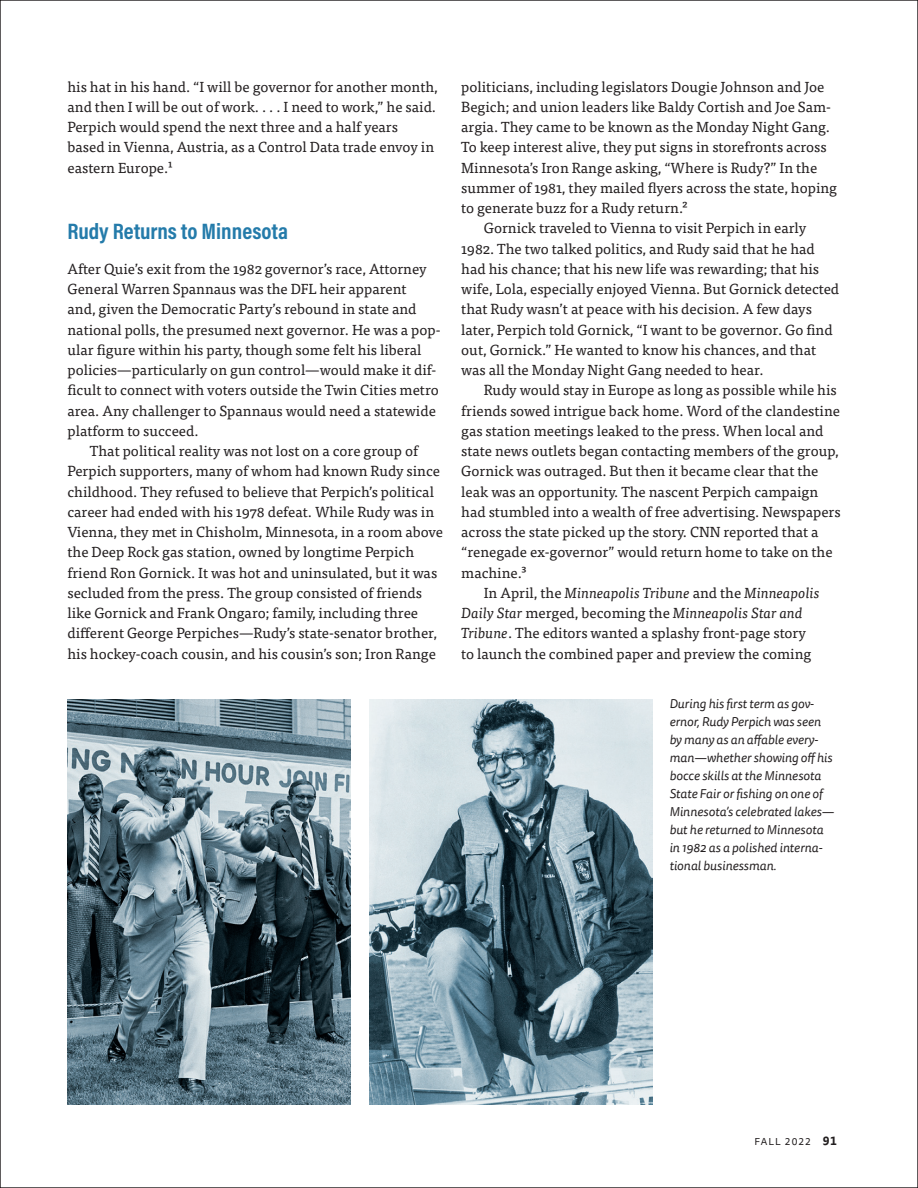
<style>
.page{position:relative;width:918px;height:1188px;background:#fff}
.page>*{position:absolute;margin:0;border:0;box-sizing:border-box;transform-origin:0 0}
.t1{font:700 22.5px "Acumin Pro Cond";color:#247baa}
.t2{font:14.55px/20.2px "Tisa Pro";color:#231f20}
.t3{font:italic 14.55px "Tisa Pro";color:#231f20}
.t4{font:italic 12.75px/18px "Tisa Sans Pro";color:#231f20}
.t5{font:10.05px "Tisa Sans Pro";letter-spacing:.1em;color:#231f20}
.s1{font-style:normal}
.s2{font-style:italic}
.s3{font-weight:700;font-size:12px}
</style>
<div class="page">
<img style="left:369px;top:699px;width:283px;height:405px">
<img style="left:68px;top:699px;width:283px;height:405px">
<p class="t2" style="left:68px;top:76px;width:372px">his hat in his hand. “I will be governor for another month, and then I will be out of work. . . . I need to work,” he said.<br>Perpich would spend the next three and a half years based in Vienna, Austria, as a Control Data trade envoy in eastern Europe.1</p>
<h1 class="t1" style="left:68px;top:217px;width:222px">Rudy Returns to Minnesota</h1>
<p class="t2" style="left:68px;top:258px;width:361px">After Quie’s exit from the 1982 governor’s race, Attorney</p>
<p class="t2" style="left:68px;top:278px;width:341px">General Warren Spannaus was the DFL heir apparent</p>
<p class="t2" style="left:68px;top:298px;width:351px">and, given the Democratic Party’s rebound in state and</p>
<p class="t2" style="left:68px;top:319px;width:375px">national polls, the presumed next governor. He was a pop-</p>
<p class="t2" style="left:68px;top:339px;width:356px">ular figure within his party, though some felt his liberal</p>
<p class="t2" style="left:68px;top:359px;width:371px">policies—particularly on gun control—would make it dif-</p>
<p class="t2" style="left:68px;top:379px;width:373px">ficult to connect with voters outside the Twin Cities metro</p>
<p class="t2" style="left:68px;top:400px;width:370px">area. Any challenger to Spannaus would need a statewide</p>
<p class="t2" style="left:68px;top:420px;width:133px">platform to succeed.</p>
<p class="t2" style="left:90px;top:440px;width:330px">That political reality was not lost on a core group of</p>
<p class="t2" style="left:68px;top:460px;width:374px">Perpich supporters, many of whom had known Rudy since</p>
<p class="t2" style="left:68px;top:481px;width:368px">childhood. They refused to believe that Perpich’s political</p>
<p class="t2" style="left:68px;top:501px;width:368px">career had ended with his 1978 defeat. While Rudy was in</p>
<p class="t2" style="left:68px;top:521px;width:377px">Vienna, they met in Chisholm, Minnesota, in a room above</p>
<p class="t2" style="left:68px;top:541px;width:348px">the Deep Rock gas station, owned by longtime Perpich</p>
<p class="t2" style="left:68px;top:562px;width:371px">friend Ron Gornick. It was hot and uninsulated, but it was</p>
<p class="t2" style="left:68px;top:582px;width:356px">secluded from the press. The group consisted of friends</p>
<p class="t2" style="left:68px;top:602px;width:352px">like Gornick and Frank Ongaro; family, including three</p>
<p class="t2" style="left:68px;top:622px;width:371px">different George Perpiches—Rudy’s state-senator brother,</p>
<p class="t2" style="left:68px;top:643px;width:370px">his hockey-coach cousin, and his cousin’s son; Iron Range</p>
<p class="t2" style="left:461px;top:76px;width:365px">politicians, including legislators Dougie Johnson and Joe</p>
<p class="t2" style="left:461px;top:96px;width:371px">Begich; and union leaders like Baldy Cortish and Joe Sam-</p>
<p class="t2" style="left:461px;top:116px;width:370px">argia. They came to be known as the Monday Night Gang.</p>
<p class="t2" style="left:461px;top:136px;width:367px">To keep interest alive, they put signs in storefronts across</p>
<p class="t2" style="left:461px;top:157px;width:358px">Minnesota’s Iron Range asking, “Where is Rudy?” In the</p>
<p class="t2" style="left:461px;top:177px;width:377px">summer of 1981, they mailed flyers across the state, hoping</p>
<p class="t2" style="left:461px;top:197px;width:228px">to generate buzz for a Rudy return.2</p>
<p class="t2" style="left:484px;top:217px;width:324px">Gornick traveled to Vienna to visit Perpich in early</p>
<p class="t2" style="left:461px;top:238px;width:355px">1982. The two talked politics, and Rudy said that he had</p>
<p class="t2" style="left:461px;top:258px;width:359px">had his chance; that his new life was rewarding; that his</p>
<p class="t2" style="left:461px;top:278px;width:379px">wife, Lola, especially enjoyed Vienna. But Gornick detected</p>
<p class="t2" style="left:461px;top:298px;width:352px">that Rudy wasn’t at peace with his decision. A few days</p>
<p class="t2" style="left:461px;top:319px;width:373px">later, Perpich told Gornick, “I want to be governor. Go find</p>
<p class="t2" style="left:461px;top:339px;width:356px">out, Gornick.” He wanted to know his chances, and that</p>
<p class="t2" style="left:461px;top:359px;width:304px">was all the Monday Night Gang needed to hear.</p>
<p class="t2" style="left:484px;top:379px;width:355px">Rudy would stay in Europe as long as possible while his</p>
<p class="t2" style="left:461px;top:400px;width:380px">friends sowed intrigue back home. Word of the clandestine</p>
<p class="t2" style="left:461px;top:420px;width:364px">gas station meetings leaked to the press. When local and</p>
<p class="t2" style="left:461px;top:440px;width:379px">state news outlets began contacting members of the group,</p>
<p class="t2" style="left:461px;top:460px;width:359px">Gornick was outraged. But then it became clear that the</p>
<p class="t2" style="left:461px;top:481px;width:359px">leak was an opportunity. The nascent Perpich campaign</p>
<p class="t2" style="left:461px;top:501px;width:381px">had stumbled into a wealth of free advertising. Newspapers</p>
<p class="t2" style="left:461px;top:521px;width:359px">across the state picked up the story. CNN reported that a</p>
<p class="t2" style="left:461px;top:541px;width:373px">“renegade ex-governor” would return home to take on the</p>
<p class="t2" style="left:461px;top:562px;width:67px">machine.3</p>
<p class="t3" style="left:484px;top:582px;width:338px"><span class="s1">In April, the</span> Minneapolis Tribune <span class="s1">and the</span> Minneapolis</p>
<p class="t3" style="left:461px;top:602px;width:343px">Daily Star <span class="s1">merged, becoming the</span> Minneapolis Star and</p>
<p class="t2" style="left:461px;top:622px;width:346px"><span class="s2">Tribune</span>. The editors wanted a splashy front-page story</p>
<p class="t2" style="left:461px;top:643px;width:352px">to launch the combined paper and preview the coming</p>
<p class="t4" style="left:669px;top:695px;width:167px">During his first term as gov&shy;ernor, Rudy Perpich was seen by many as an affable every&shy;man—whether showing off his bocce skills at the Minnesota<br>State Fair or fishing on one of<br>Minnesota’s celebrated lakes— but he returned to Minnesota in 1982 as a polished interna&shy;tional businessman.</p>
<p class="t5" style="left:755px;top:1134px;width:84px">FALL 2022 <span class="s3">91</span></p>
</div>
